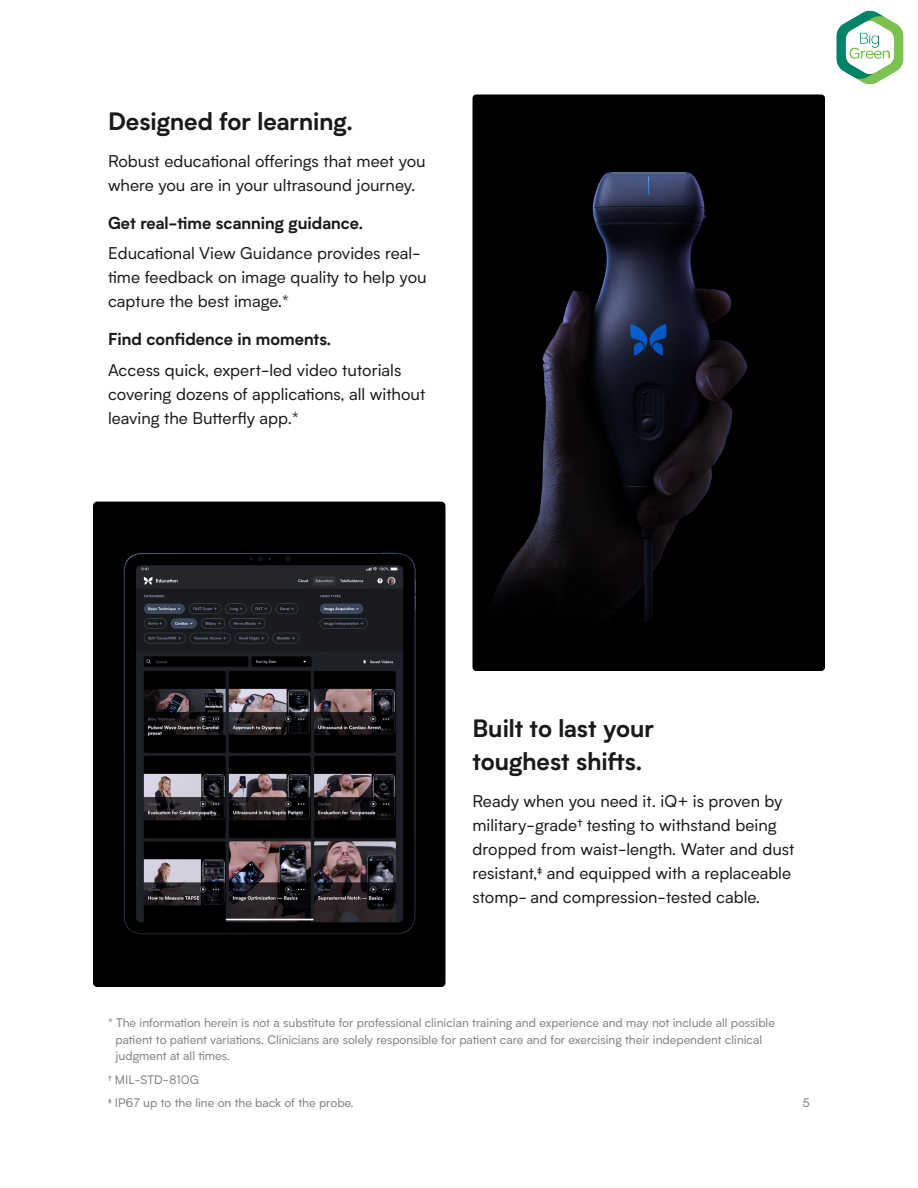
<style>
.page{position:relative;width:918px;height:1188px;background:#fff}
.page>*{position:absolute;margin:0;border:0;box-sizing:border-box;transform-origin:0 0}
.t1{font:700 24px/33px "Biotif";color:#1a1a1a}
.t2{font:16.5px/24px "Biotif";color:#1a1a1a}
.t3{font:700 16.5px "Biotif";color:#1a1a1a}
.t4{font:12px/16.5px "Biotif";color:#7f8080}
</style>
<div class="page">
<img style="left:472px;top:94px;width:353px;height:577px">
<div style="left:93px;top:502px;width:352px;height:485px;background:#000;border-radius:4px"></div>
<img style="left:123px;top:553px;width:293px;height:382px">
<img style="left:836px;top:10px;width:68px;height:75px">
<h1 class="t1" style="left:108px;top:104px;width:247px">Designed for learning.</h1>
<p class="t2" style="left:108px;top:149px;width:319px">Robust educational offerings that meet you where you are in your ultrasound journey.</p>
<p class="t3" style="left:108px;top:210px;width:257px">Get real-time scanning guidance.</p>
<p class="t2" style="left:108px;top:241px;width:320px">Educational View Guidance provides real&shy;time feedback on image quality to help you capture the best image.*</p>
<p class="t3" style="left:108px;top:327px;width:225px">Find confidence in moments.</p>
<p class="t2" style="left:108px;top:357px;width:319px">Access quick, expert-led video tutorials covering dozens of applications, all without leaving the Butterfly app.*</p>
<h1 class="t1" style="left:472px;top:710px;width:183px">Built to last your toughest shifts.</h1>
<p class="t2" style="left:472px;top:788px;width:323px">Ready when you need it. iQ+ is proven by military-grade† testing to withstand being dropped from waist-length. Water and dust resistant,‡ and equipped with a replaceable stomp- and compression-tested cable.</p>
<p class="t4" style="left:116px;top:1014px;width:661px;text-indent:-8px">* The information herein is not a substitute for professional clinician training and experience and may not include all possible patient to patient variations. Clinicians are solely responsible for patient care and for exercising their independent clinical judgment at all times.</p>
<p class="t4" style="left:108px;top:1067px;width:247px;line-height:23.2px">† MIL-STD-810G<br>‡ IP67 up to the line on the back of the probe.</p>
<p class="t4" style="left:803px;top:1094px;width:9px">5</p>
</div>
